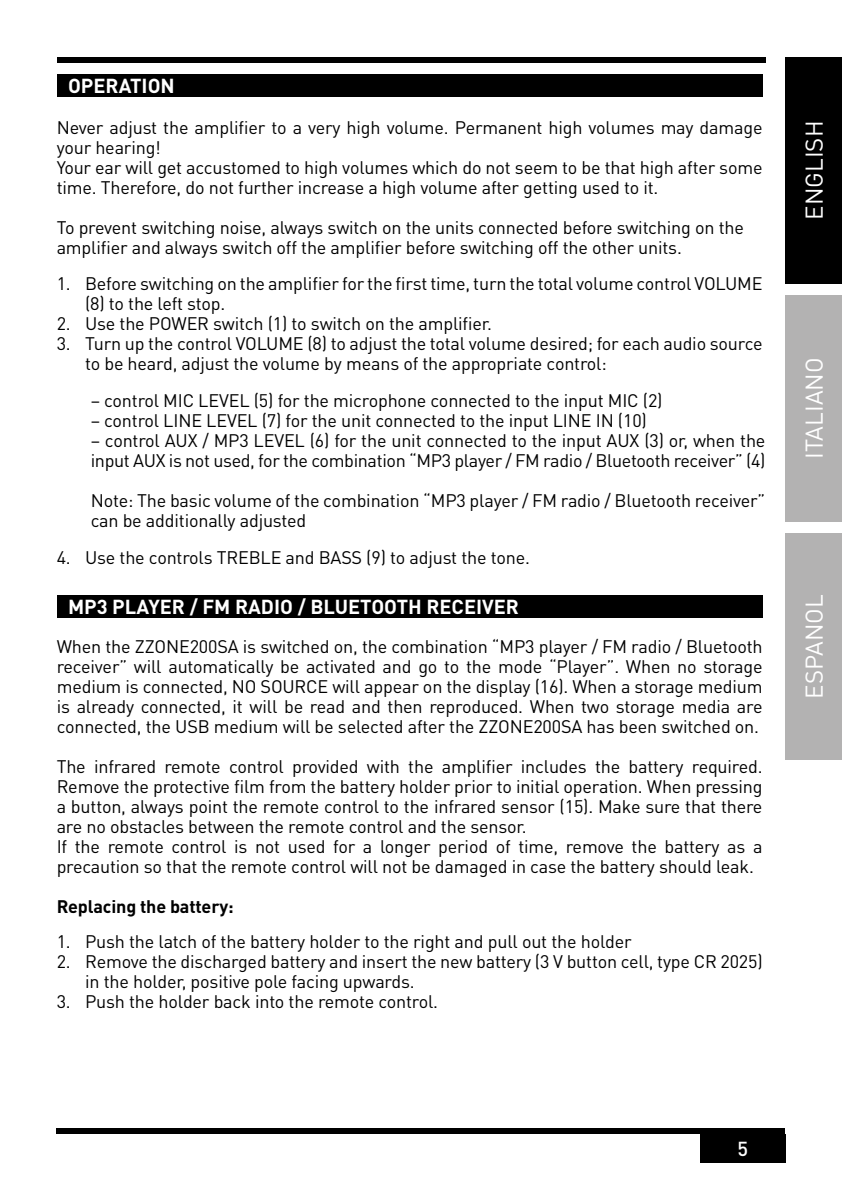
<style>
.page{position:relative;width:842px;height:1191px;background:#fff}
.page>*{position:absolute;margin:0;border:0;box-sizing:border-box;transform-origin:0 0}
.t1{font:24px "DIN Pro";color:#fff}
.t2{font:700 20px "DIN Pro";color:#fff}
.t3{font:500 20px "DIN Pro";color:#fff}
.t4{font:18px/20px "DIN Pro";letter-spacing:-.01em;color:#000}
.t5{font:700 18px "DIN Pro";letter-spacing:-.01em;color:#000}
</style>
<div class="page">
<div style="left:785px;top:57px;width:57px;height:226px;background:#000"></div>
<div style="left:785px;top:295px;width:57px;height:227px;background:#b3b2b2"></div>
<div style="left:785px;top:533px;width:57px;height:227px;background:#b3b2b2"></div>
<div style="left:57px;top:57px;width:708px;height:5px;background:#000"></div>
<div style="left:57px;top:1128px;width:728px;height:6px;background:#000"></div>
<div style="left:700px;top:1134px;width:85px;height:28px;background:#000"></div>
<div style="left:57px;top:74px;width:706px;height:23px;background:#000"></div>
<div style="left:57px;top:595px;width:706px;height:23px;background:#000"></div>
<p class="t2" style="left:68px;top:72px;width:108px">OPERATION</p>
<p class="t4" style="left:57px;top:116px;width:707px">Never adjust the amplifier to a very high volume. Permanent high volumes may damage your hearing!<br>Your ear will get accustomed to high volumes which do not seem to be that high after some time. Therefore, do not further increase a high volume after getting used to it.</p>
<p class="t4" style="left:57px;top:216px;width:689px">To prevent switching noise, always switch on the units connected before switching on the amplifier and always switch off the amplifier before switching off the other units.</p>
<p class="t4" style="left:85px;top:273px;width:679px;text-indent:-28px">1. Before switching on the amplifier for the first time, turn the total volume control VOLUME (8) to the left stop.</p>
<p class="t4" style="left:57px;top:313px;width:437px">2. Use the POWER switch (1) to switch on the amplifier.</p>
<p class="t4" style="left:85px;top:333px;width:679px;text-indent:-28px">3. Turn up the control VOLUME (8) to adjust the total volume desired; for each audio source to be heard, adjust the volume by means of the appropriate control:</p>
<p class="t4" style="left:91px;top:390px;width:573px">– control MIC LEVEL (5) for the microphone connected to the input MIC (2)</p>
<p class="t4" style="left:91px;top:410px;width:558px">– control LINE LEVEL (7) for the unit connected to the input LINE IN (10)</p>
<p class="t4" style="left:91px;top:430px;width:676px">– control AUX / MP3 LEVEL (6) for the unit connected to the input AUX (3) or, when the input AUX is not used, for the combination “MP3 player / FM radio / Bluetooth receiver” (4)</p>
<p class="t4" style="left:91px;top:490px;width:676px">Note: The basic volume of the combination “MP3 player / FM radio / Bluetooth receiver” can be additionally adjusted</p>
<p class="t4" style="left:57px;top:546px;width:475px">4. Use the controls TREBLE and BASS (9) to adjust the tone.</p>
<p class="t2" style="left:68px;top:593px;width:452px">MP3 PLAYER / FM RADIO / BLUETOOTH RECEIVER</p>
<p class="t4" style="left:57px;top:636px;width:707px;text-align:justify">When the ZZONE200SA is switched on, the combination “MP3 player / FM radio / Bluetooth receiver” will automatically be activated and go to the mode “Player”. When no storage medium is connected, NO SOURCE will appear on the display (16). When a storage medium is already connected, it will be read and then reproduced. When two storage media are connected, the USB medium will be selected after the ZZONE200SA has been switched on.</p>
<p class="t4" style="left:57px;top:756px;width:707px">The infrared remote control provided with the amplifier includes the battery required.<br>Remove the protective film from the battery holder prior to initial operation. When pressing a button, always point the remote control to the infrared sensor (15). Make sure that there are no obstacles between the remote control and the sensor.<br>If the remote control is not used for a longer period of time, remove the battery as a precaution so that the remote control will not be damaged in case the battery should leak.</p>
<p class="t5" style="left:57px;top:894px;width:178px">Replacing the battery:</p>
<p class="t4" style="left:57px;top:931px;width:577px">1. Push the latch of the battery holder to the right and pull out the holder</p>
<p class="t4" style="left:85px;top:951px;width:679px;text-indent:-28px">2. Remove the discharged battery and insert the new battery (3 V button cell, type CR 2025) in the holder, positive pole facing upwards.</p>
<p class="t4" style="left:57px;top:991px;width:383px">3. Push the holder back into the remote control.</p>
<h1 class="t1" style="left:798px;top:220px;width:100px;rotate:-90deg">ENGLISH</h1>
<h1 class="t1" style="left:798px;top:459px;width:103px;rotate:-90deg">ITALIANO</h1>
<h1 class="t1" style="left:798px;top:698px;width:106px;rotate:-90deg">ESPANOL</h1>
<p class="t3" style="left:737px;top:1135px;width:12px">5</p>
</div>
